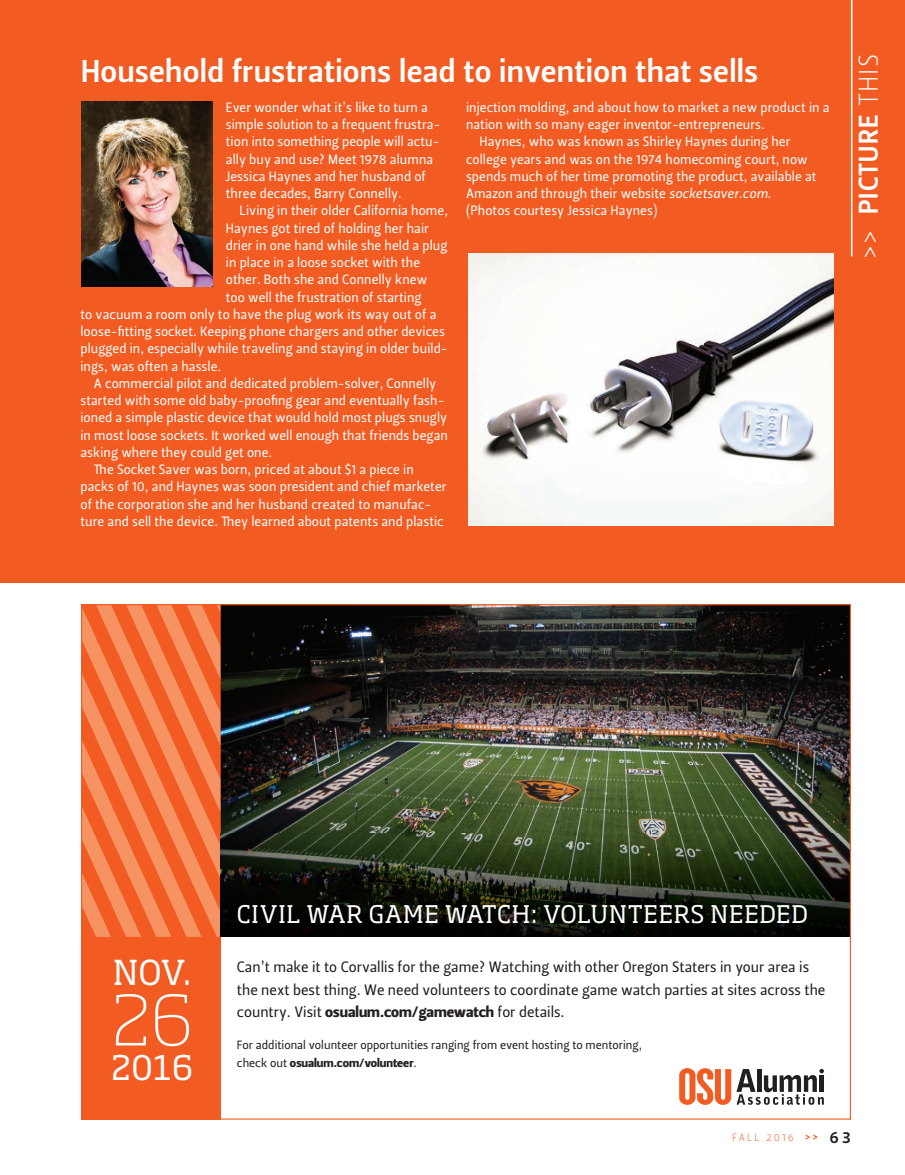
<style>
.page{position:relative;width:905px;height:1175px;background:#fff}
.page>*{position:absolute;margin:0;border:0;box-sizing:border-box;transform-origin:0 0}
.t1{font:200 68.25px "Soho Std";color:#fff}
.t2{font:34.05px "Soho Std";color:#fff}
.t3{font:33.45px "Soho Std";color:#fff}
.back_of_book_headlin{font:31.5px "Leitura Sans Grot 3";letter-spacing:.01em;color:#fff}
.Headline-large-start{font:27px "Leitura Sans Grot 3";letter-spacing:.04em;color:#fff}
.t4{font:24px "Soho Std";letter-spacing:.03em;color:#fff}
.t5{font:15px/22.5px "Leitura Sans Grot 2";color:#231f20}
.Copy{font:13.5px/17.2px "Leitura Sans Grot 2";letter-spacing:.005em;color:#fff}
.Copy_1st_para{font:13.5px/17.2px "Leitura Sans Grot 2";letter-spacing:.005em;color:#fff}
.t6{font:12px/18px "Leitura Sans Grot 2";color:#231f20}
.t7{font:10.5px "Leitura Sans Grot 1";letter-spacing:.2em;color:#f25b21}
.s1{font-family:"Leitura Sans Italic 2"}
.s2{font-family:"Leitura Sans Grot 1"}
.s3{font-family:"Leitura Sans Grot 4"}
.s4{font-family:"Leitura Sans Grot 3"}
.s5{font-family:"Leitura Sans Grot 3";font-size:16.5px;color:#231f20}
</style>
<div class="page">
<div style="left:0;top:0;width:904px;height:583px;background:#f25b21"></div>
<div style="left:81px;top:604px;width:140px;height:515px;background:#f25b21"></div>
<svg style="left:83px;top:606px;width:138px;height:331px"></svg>
<svg style="left:679px;top:1068px;width:145px;height:36px"></svg>
<img style="left:221px;top:606px;width:627px;height:227px">
<img style="left:221px;top:833px;width:627px;height:104px">
<img style="left:469px;top:254px;width:364px;height:272px">
<img style="left:81px;top:101px;width:131px;height:186px">
<hr style="left:850px;top:0;width:2px;height:256px;background:#fff">
<p class="back_of_book_headlin" style="left:81px;top:50px;width:678px">Household frustrations lead to invention that sells</p>
<p class="Copy_1st_para" style="left:226px;top:99px;width:216px">Ever wonder what it’s like to turn a simple solution to a frequent frustra&shy;tion into something people will actu&shy;ally buy and use? Meet 1978 alumna Jessica Haynes and her husband of three decades, Barry Connelly.</p>
<p class="Copy" style="left:239px;top:202px;width:210px">Living in their older California home,</p>
<p class="Copy" style="left:226px;top:219px;width:205px">Haynes got tired of holding her hair</p>
<p class="Copy" style="left:226px;top:237px;width:223px">drier in one hand while she held a plug</p>
<p class="Copy" style="left:226px;top:254px;width:196px">in place in a loose socket with the</p>
<p class="Copy" style="left:226px;top:271px;width:203px">other. Both she and Connelly knew</p>
<p class="Copy" style="left:226px;top:288px;width:197px">too well the frustration of starting</p>
<p class="Copy" style="left:80px;top:306px;width:357px">to vacuum a room only to have the plug work its way out of a</p>
<p class="Copy" style="left:80px;top:323px;width:366px">loose-fitting socket. Keeping phone chargers and other devices</p>
<p class="Copy" style="left:80px;top:340px;width:368px">plugged in, especially while traveling and staying in older build-</p>
<p class="Copy" style="left:80px;top:357px;width:142px">ings, was often a hassle.</p>
<p class="Copy" style="left:80px;top:375px;width:369px;text-indent:14px">A commercial pilot and dedicated problem-solver, Connelly started with some old baby-proofing gear and eventually fash&shy;ioned a simple plastic device that would hold most plugs snugly in most loose sockets. It worked well enough that friends began asking where they could get one.</p>
<p class="Copy" style="left:80px;top:461px;width:367px;text-indent:14px">The Socket Saver was born, priced at about $1 a piece in packs of 10, and Haynes was soon president and chief marketer of the corporation she and her husband created to manufac&shy;ture and sell the device. They learned about patents and plastic</p>
<p class="Copy" style="left:466px;top:99px;width:365px">injection molding, and about how to market a new product in a nation with so many eager inventor-entrepreneurs.</p>
<p class="Copy" style="left:466px;top:133px;width:352px;text-indent:14px">Haynes, who was known as Shirley Haynes during her college years and was on the 1974 homecoming court, now spends much of her time promoting the product, available at Amazon and through their website <span class="s1">socketsaver.com</span>. (Photos courtesy Jessica Haynes)</p>
<p class="Headline-large-start" style="left:850px;top:259px;width:207px;rotate:-90deg"><span class="s2">&gt;&gt;</span> PICTURE <span class="s2">THIS</span></p>
<p class="t2" style="left:113px;top:951px;width:80px">NOV.</p>
<p class="t1" style="left:111px;top:977px;width:83px">26</p>
<p class="t3" style="left:111px;top:1046px;width:83px">2016</p>
<p class="t4" style="left:237px;top:898px;width:572px">CIVIL WAR GAME WATCH: VOLUNTEERS NEEDED</p>
<p class="t5" style="left:237px;top:956px;width:590px">Can’t make it to Corvallis for the game? Watching with other Oregon Staters in your area is the next best thing. We need volunteers to coordinate game watch parties at sites across the country. Visit <span class="s3">osualum.com/gamewatch</span> for details.</p>
<p class="t6" style="left:237px;top:1035px;width:406px">For additional volunteer opportunities ranging from event hosting to mentoring, check out <span class="s3">osualum.com/volunteer</span>.</p>
<p class="t7" style="left:732px;top:1130px;width:120px">FALL 2016 <span class="s4">&gt;&gt;</span> <span class="s5">63</span></p>
</div>
